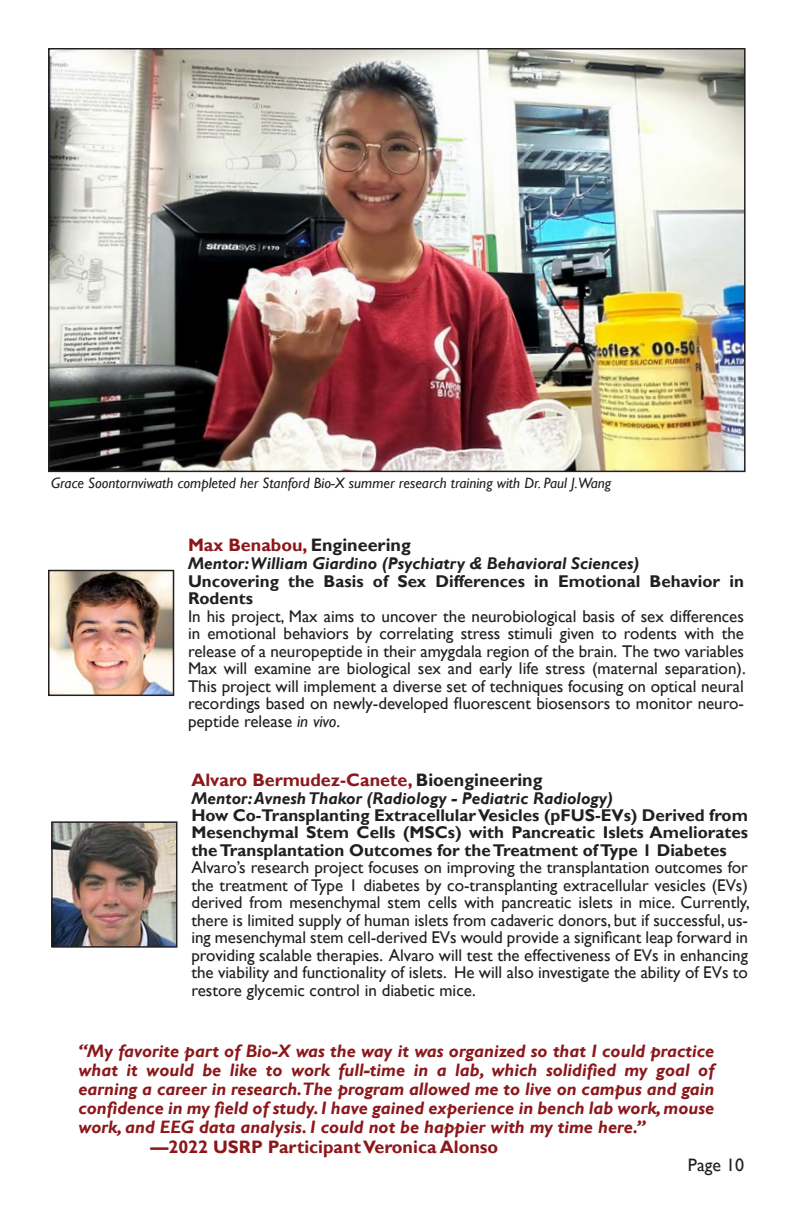
<style>
.page{position:relative;width:792px;height:1224px;background:#fff}
.page>*{position:absolute;margin:0;border:0;box-sizing:border-box;transform-origin:0 0}
.t1{font:italic 700 18px/19px "Gill Sans";color:#8c181b;text-align:justify}
.t2{font:700 18px "Gill Sans";color:#8c181b}
.t3{font:18px "Gill Sans";color:#231f20}
.t4{font:17px/17.4px "Gill Sans";color:#231f20;text-align:justify}
.t5{font:700 17px/17.4px "Gill Sans";color:#231f20}
.t6{font:italic 700 17px "Gill Sans";color:#231f20}
.t7{font:italic 15px "Gill Sans";color:#231f20}
.s1{color:#231f20}
.s2{font-style:italic}
</style>
<div class="page">
<img style="left:51px;top:573px;width:120px;height:120px">
<div style="left:48px;top:570px;width:126px;height:126px;border:2px solid #231f20"></div>
<img style="left:54px;top:824px;width:120px;height:121px">
<div style="left:51px;top:821px;width:126px;height:127px;border:2px solid #231f20"></div>
<img style="left:51px;top:51px;width:692px;height:418px">
<div style="left:48px;top:48px;width:698px;height:424px;border:2px solid #231f20"></div>
<p class="t7" style="left:51px;top:474px;width:562px">Grace Soontornviwath completed her Stanford Bio-X summer research training with Dr. Paul J.Wang</p>
<p class="t2" style="left:188px;top:534px;width:224px">Max Benabou, <span class="s1">Engineering</span></p>
<p class="t6" style="left:188px;top:554px;width:453px">Mentor: William Giardino (Psychiatry &amp; Behavioral Sciences)</p>
<p class="t5" style="left:188px;top:573px;width:557px">Uncovering the Basis of Sex Differences in Emotional Behavior in<br>Rodents</p>
<p class="t4" style="left:188px;top:608px;width:559px">In his project, Max aims to uncover the neurobiological basis of sex differences in emotional behaviors by correlating stress stimuli given to rodents with the release of a neuropeptide in their amygdala region of the brain. The two variables Max will examine are biological sex and early life stress (maternal separation).<br>This project will implement a diverse set of techniques focusing on optical neural recordings based on newly-developed fluorescent biosensors to monitor neuro&shy;peptide release <span class="s2">in vivo</span>.</p>
<p class="t2" style="left:191px;top:769px;width:353px">Alvaro Bermudez-Canete, <span class="s1">Bioengineering</span></p>
<p class="t6" style="left:191px;top:788px;width:423px">Mentor: Avnesh Thakor (Radiology - Pediatric Radiology)</p>
<p class="t5" style="left:191px;top:807px;width:558px;text-align:justify">How Co-Transplanting Extracellular Vesicles (pFUS-EVs) Derived from Mesenchymal Stem Cells (MSCs) with Pancreatic Islets Ameliorates the Transplantation Outcomes for the Treatment of Type 1 Diabetes</p>
<p class="t4" style="left:191px;top:859px;width:560px">Alvaro’s research project focuses on improving the transplantation outcomes for the treatment of Type 1 diabetes by co-transplanting extracellular vesicles (EVs) derived from mesenchymal stem cells with pancreatic islets in mice. Currently, there is limited supply of human islets from cadaveric donors, but if successful, us&shy;ing mesenchymal stem cell-derived EVs would provide a significant leap forward in providing scalable therapies. Alvaro will test the effectiveness of EVs in enhancing the viability and functionality of islets. He will also investigate the ability of EVs to restore glycemic control in diabetic mice.</p>
<p class="t1" style="left:78px;top:1042px;width:638px">“My favorite part of Bio-X was the way it was organized so that I could practice what it would be like to work full-time in a lab, which solidified my goal of earning a career in research.The program allowed me to live on campus and gain confidence in my field of study. I have gained experience in bench lab work, mouse work, and EEG data analysis. I could not be happier with my time here.”</p>
<p class="t2" style="left:150px;top:1136px;width:349px">—2022 USRP Participant Veronica Alonso</p>
<p class="t3" style="left:688px;top:1154px;width:58px">Page 10</p>
</div>
